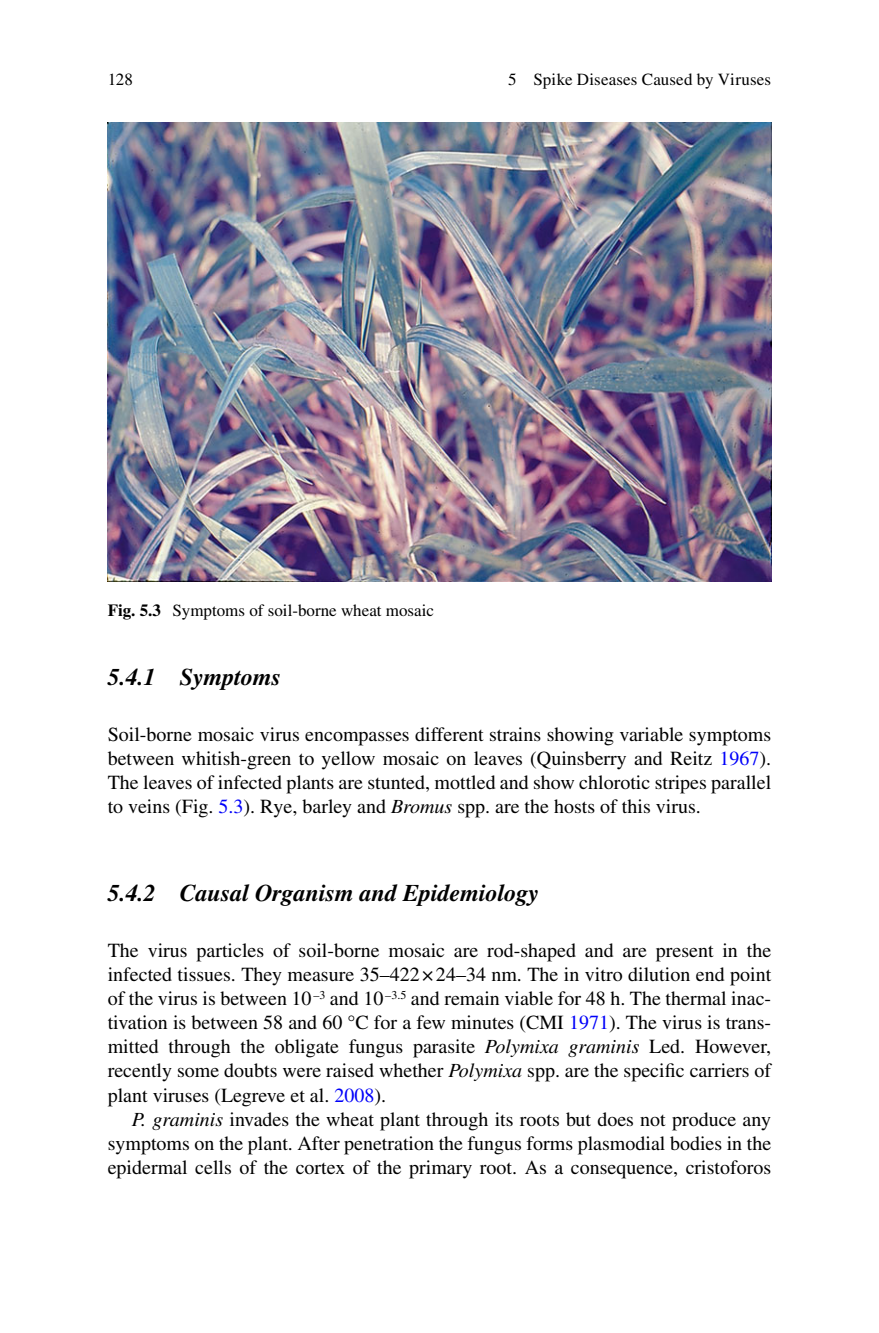
<style>
.page{position:relative;width:879px;height:1333px;background:#fff}
.page>*{position:absolute;margin:0;border:0;box-sizing:border-box;transform-origin:0 0}
.t1{font:italic 700 24px "Times";color:#000}
.t2{font:20px/24px "Times";color:#000;text-align:justify}
.t3{font:17px "Times";color:#000}
.s1{font-weight:700}
.s2{color:#0000fa}
.s3{font-style:italic}
</style>
<div class="page">
<img style="left:108px;top:122px;width:663px;height:459px">
<p class="t3" style="left:108px;top:73px;width:27px">128</p>
<p class="t3" style="left:508px;top:73px;width:265px">5 Spike Diseases Caused by Viruses</p>
<p class="t3" style="left:108px;top:604px;width:328px"><span class="s1">Fig. 5.3</span> Symptoms of soil-borne wheat mosaic</p>
<p class="t1" style="left:108px;top:668px;width:175px">5.4.1 Symptoms</p>
<p class="t2" style="left:108px;top:724px;width:665px">Soil-borne mosaic virus encompasses different strains showing variable symptoms between whitish-green to yellow mosaic on leaves (Quinsberry and Reitz <span class="s2">1967</span> ).<br>The leaves of infected plants are stunted, mottled and show chlorotic stripes parallel to veins (Fig. <span class="s2">5.3</span> ). Rye, barley and <span class="s3">Bromus</span> spp. are the hosts of this virus.</p>
<p class="t1" style="left:108px;top:884px;width:433px">5.4.2 Causal Organism and Epidemiology</p>
<p class="t2" style="left:108px;top:940px;width:665px">The virus particles of soil-borne mosaic are rod-shaped and are present in the infected tissues. They measure 35–422 × 24–34 nm. The in vitro dilution end point of the virus is between 10<sup>–</sup><sup>3</sup> and 10<sup>–</sup><sup>3.5</sup> and remain viable for 48 h. The thermal inac&shy;tivation is between 58 and 60 °C for a few minutes (CMI <span class="s2">1971</span> ). The virus is trans&shy;mitted through the obligate fungus parasite <span class="s3">Polymixa graminis</span> Led. However, recently some doubts were raised whether <span class="s3">Polymixa</span> spp. are the specific carriers of plant viruses (Legreve et al. <span class="s2">2008</span> ).</p>
<p class="t2" style="left:108px;top:1108px;width:665px;text-indent:24px"><span class="s3">P. graminis</span> invades the wheat plant through its roots but does not produce any symptoms on the plant. After penetration the fungus forms plasmodial bodies in the epidermal cells of the cortex of the primary root. As a consequence, cristoforos</p>
</div>
